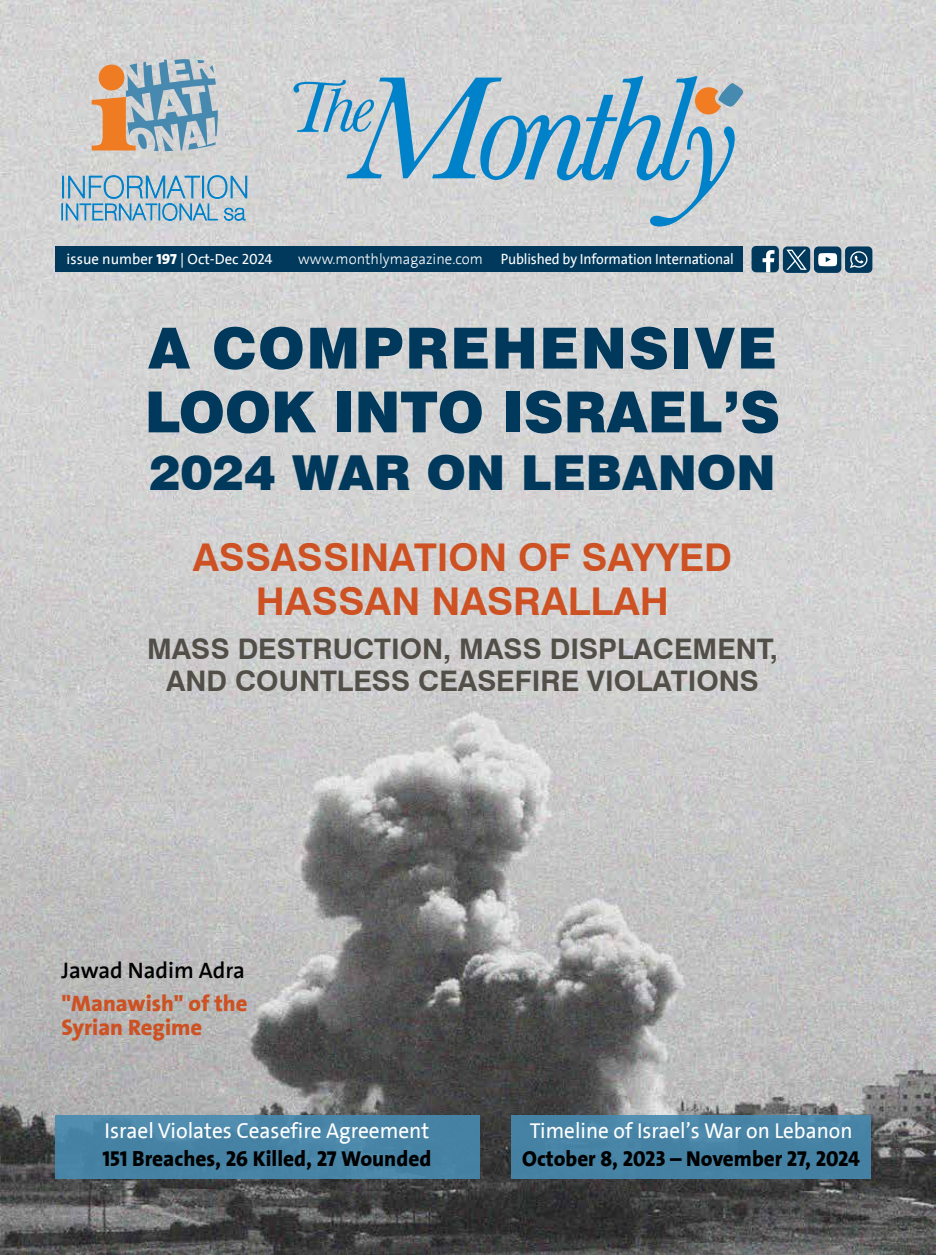
<style>
.page{position:relative;width:936px;height:1255px;background:#fff}
.page>*{position:absolute;margin:0;border:0;box-sizing:border-box;transform-origin:0 0}
.t1{font:900 56.7px/63.8px "Swiss 721 BT";letter-spacing:.03em;color:#00395c}
.t2{font:900 48.15px "Swiss 721 BT";color:#00395c}
.t3{font:700 38.25px/44px "Swiss 721 BT";color:#cd5122;text-align:center}
.t4{font:700 28.35px/32.5px "Swiss 721 BT";color:#524e48;text-align:center}
.t5{font:800 22.65px/24px "The Sans Arab";color:#cd5122}
.t6{font:600 22.65px "The Sans Arab";color:#000}
.t7{font:21.75px "The Sans Arab";color:#fff}
.t8{font:800 21.75px "The Sans Arab";color:#000}
.t9{font:14.7px "The Sans Arab";letter-spacing:-.01em;color:#fff;scale:.96 1}
.t10{font:14.7px "The Sans Arab";letter-spacing:-.01em;color:#fff}
.s1{font-weight:800}
.s2{font-weight:300}
</style>
<div class="page">
<img style="left:0;top:0;width:935px;height:1254px">
<div style="left:55px;top:246px;width:688px;height:26px;background:#00395c"></div>
<svg style="left:62px;top:175px;width:185px;height:46px;background:#9cbed0"></svg>
<div style="left:55px;top:1114px;width:424px;height:64px;background:#4783a5"></div>
<div style="left:511px;top:1114px;width:359px;height:64px;background:#4682a4"></div>
<svg style="left:92px;top:59px;width:126px;height:92px;background:#acadaa"></svg>
<div style="left:751px;top:246px;width:27px;height:26px;background:#00395c;border-radius:5px"></div>
<svg style="left:762px;top:250px;width:12px;height:22px"></svg>
<div style="left:782px;top:246px;width:28px;height:27px;background:#00395c;border-radius:5px"></div>
<svg style="left:786px;top:250px;width:20px;height:20px"></svg>
<div style="left:814px;top:246px;width:27px;height:27px;background:#00395c;border-radius:5px"></div>
<svg style="left:818px;top:253px;width:19px;height:13px"></svg>
<div style="left:845px;top:246px;width:27px;height:27px;background:#00395c;border-radius:5px"></div>
<svg style="left:850px;top:251px;width:17px;height:17px"></svg>
<svg style="left:293px;top:76px;width:450px;height:150px;background:#aac2d0"></svg>
<p class="t10" style="left:67px;top:250px;width:207px">issue number <span class="s1">197</span> | Oct-Dec 2024</p>
<p class="t9" style="left:298px;top:250px;width:455px"><span class="s2">www.monthlymagazine.com</span> Published by Information International</p>
<h1 class="t1" style="left:145px;top:316px;width:636px">A COMPREHENSIVE<br>LOOK INTO ISRAEL’S</h1>
<h2 class="t2" style="left:149px;top:444px;width:628px">2024 WAR ON LEBANON</h2>
<h3 class="t3" style="left:193px;top:534px;width:540px">ASSASSINATION OF SAYYED<br>HASSAN NASRALLAH</h3>
<p class="t4" style="left:147px;top:631px;width:632px">MASS DESTRUCTION, MASS DISPLACEMENT,<br>AND COUNTLESS CEASEFIRE VIOLATIONS</p>
<p class="t6" style="left:62px;top:955px;width:185px">Jawad Nadim Adra</p>
<p class="t5" style="left:62px;top:991px;width:187px">"Manawish" of the<br>Syrian Regime</p>
<p class="t7" style="left:105px;top:1116px;width:326px">Israel Violates Ceasefire Agreement</p>
<p class="t8" style="left:102px;top:1145px;width:330px">151 Breaches, 26 Killed, 27 Wounded</p>
<p class="t7" style="left:530px;top:1116px;width:324px">Timeline of Israel’s War on Lebanon</p>
<p class="t8" style="left:522px;top:1145px;width:339px">October 8, 2023 – November 27, 2024</p>
</div>
